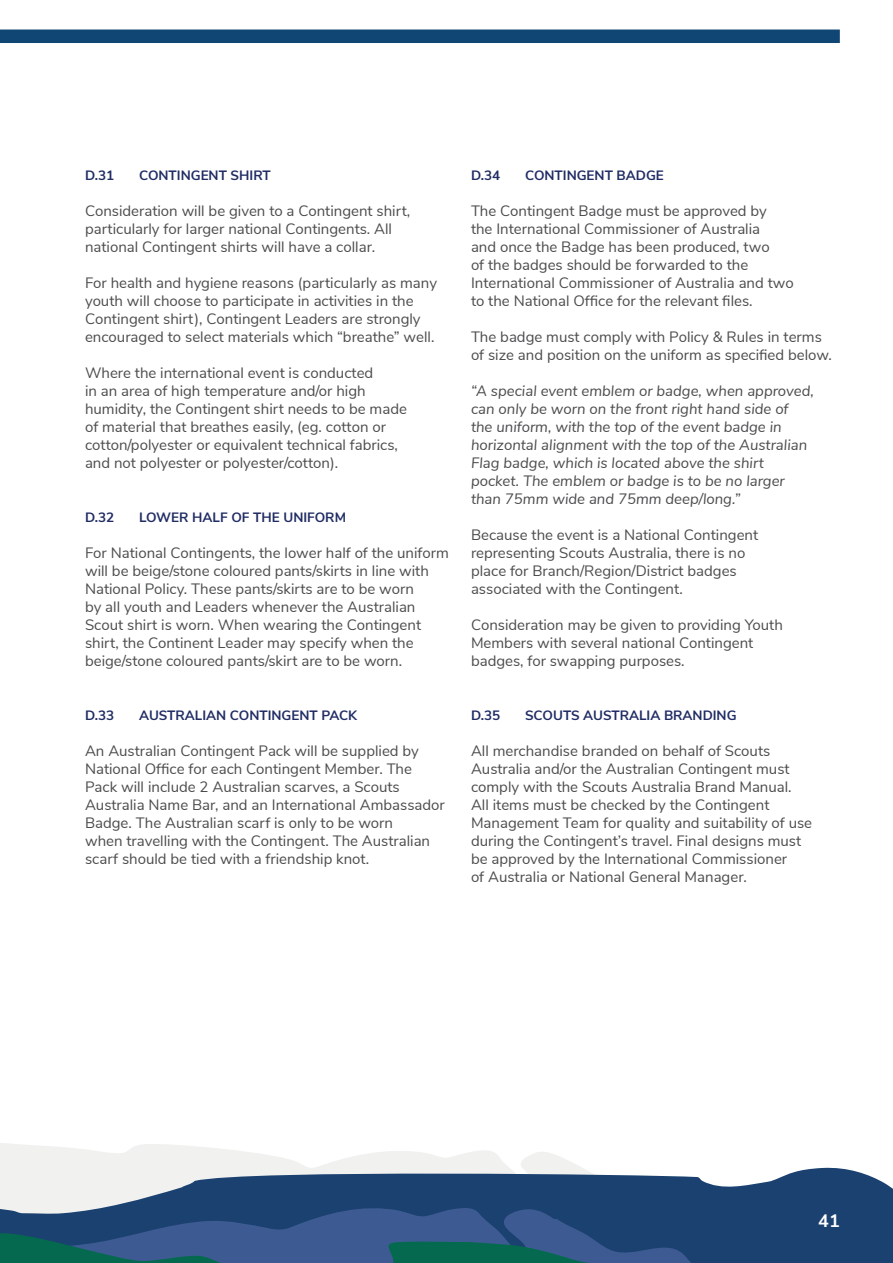
<style>
.page{position:relative;width:893px;height:1263px;background:#fff}
.page>*{position:absolute;margin:0;border:0;box-sizing:border-box;transform-origin:0 0}
.t1{font:700 18px "Nunito Sans";color:#fff}
._3_0_Body_Copy{font:15px/18px "Nunito Sans";color:#4b4c4d}
._3_0_Body_Copy-2{font:italic 15px/18px "Nunito Sans";color:#4b4c4d}
._2_0_Body_Header{font:700 13.5px "Nunito Sans";color:#202c64}
</style>
<div class="page">
<div style="left:0;top:30px;width:840px;height:13px;background:#104673"></div>
<svg style="left:0;top:1143px;width:832px;height:25px"></svg>
<svg style="left:0;top:1168px;width:893px;height:35px;fill:#1a416f"></svg>
<svg style="left:0;top:1203px;width:893px;height:22px;fill:#1a416f"></svg>
<svg style="left:0;top:1225px;width:893px;height:38px"></svg>
<p class="_2_0_Body_Header" style="left:85px;top:165px;width:31px">D.31</p>
<p class="_2_0_Body_Header" style="left:139px;top:165px;width:133px">CONTINGENT SHIRT</p>
<p class="_3_0_Body_Copy" style="left:85px;top:200px;width:327px">Consideration will be given to a Contingent shirt, particularly for larger national Contingents. All national Contingent shirts will have a collar.</p>
<p class="_3_0_Body_Copy" style="left:85px;top:272px;width:354px">For health and hygiene reasons (particularly as many youth will choose to participate in activities in the Contingent shirt), Contingent Leaders are strongly encouraged to select materials which “breathe” well.</p>
<p class="_3_0_Body_Copy" style="left:85px;top:362px;width:323px">Where the international event is conducted<br>in an area of high temperature and/or high humidity, the Contingent shirt needs to be made of material that breathes easily, (eg. cotton or cotton/polyester or equivalent technical fabrics, and not polyester or polyester/cotton).</p>
<p class="_2_0_Body_Header" style="left:85px;top:507px;width:31px">D.32</p>
<p class="_2_0_Body_Header" style="left:139px;top:507px;width:208px">LOWER HALF OF THE UNIFORM</p>
<p class="_3_0_Body_Copy" style="left:85px;top:542px;width:365px">For National Contingents, the lower half of the uniform will be beige/stone coloured pants/skirts in line with National Policy. These pants/skirts are to be worn<br>by all youth and Leaders whenever the Australian Scout shirt is worn. When wearing the Contingent shirt, the Continent Leader may specify when the beige/stone coloured pants/skirt are to be worn.</p>
<p class="_2_0_Body_Header" style="left:85px;top:705px;width:31px">D.33</p>
<p class="_2_0_Body_Header" style="left:139px;top:705px;width:220px">AUSTRALIAN CONTINGENT PACK</p>
<p class="_3_0_Body_Copy" style="left:85px;top:740px;width:361px">An Australian Contingent Pack will be supplied by National Office for each Contingent Member. The Pack will include 2 Australian scarves, a Scouts Australia Name Bar, and an International Ambassador Badge. The Australian scarf is only to be worn<br>when travelling with the Contingent. The Australian scarf should be tied with a friendship knot.</p>
<p class="_2_0_Body_Header" style="left:471px;top:165px;width:31px">D.34</p>
<p class="_2_0_Body_Header" style="left:525px;top:165px;width:140px">CONTINGENT BADGE</p>
<p class="_3_0_Body_Copy" style="left:471px;top:200px;width:324px">The Contingent Badge must be approved by<br>the International Commissioner of Australia<br>and once the Badge has been produced, two<br>of the badges should be forwarded to the International Commissioner of Australia and two to the National Office for the relevant files.</p>
<p class="_3_0_Body_Copy" style="left:471px;top:326px;width:362px">The badge must comply with Policy &amp; Rules in terms of size and position on the uniform as specified below.</p>
<p class="_3_0_Body_Copy-2" style="left:471px;top:381px;width:344px">“A special event emblem or badge, when approved, can only be worn on the front right hand side of the uniform, with the top of the event badge in horizontal alignment with the top of the Australian Flag badge, which is located above the shirt pocket. The emblem or badge is to be no larger than 75mm wide and 75mm deep/long.”</p>
<p class="_3_0_Body_Copy" style="left:471px;top:524px;width:289px">Because the event is a National Contingent representing Scouts Australia, there is no place for Branch/Region/District badges associated with the Contingent.</p>
<p class="_3_0_Body_Copy" style="left:471px;top:614px;width:313px">Consideration may be given to providing Youth<br>Members with several national Contingent badges, for swapping purposes.</p>
<p class="_2_0_Body_Header" style="left:471px;top:705px;width:31px">D.35</p>
<p class="_2_0_Body_Header" style="left:525px;top:705px;width:213px">SCOUTS AUSTRALIA BRANDING</p>
<p class="_3_0_Body_Copy" style="left:471px;top:740px;width:343px">All merchandise branded on behalf of Scouts Australia and/or the Australian Contingent must comply with the Scouts Australia Brand Manual.<br>All items must be checked by the Contingent Management Team for quality and suitability of use during the Contingent’s travel. Final designs must be approved by the International Commissioner<br>of Australia or National General Manager.</p>
<p class="t1" style="left:818px;top:1208px;width:23px">41</p>
</div>
